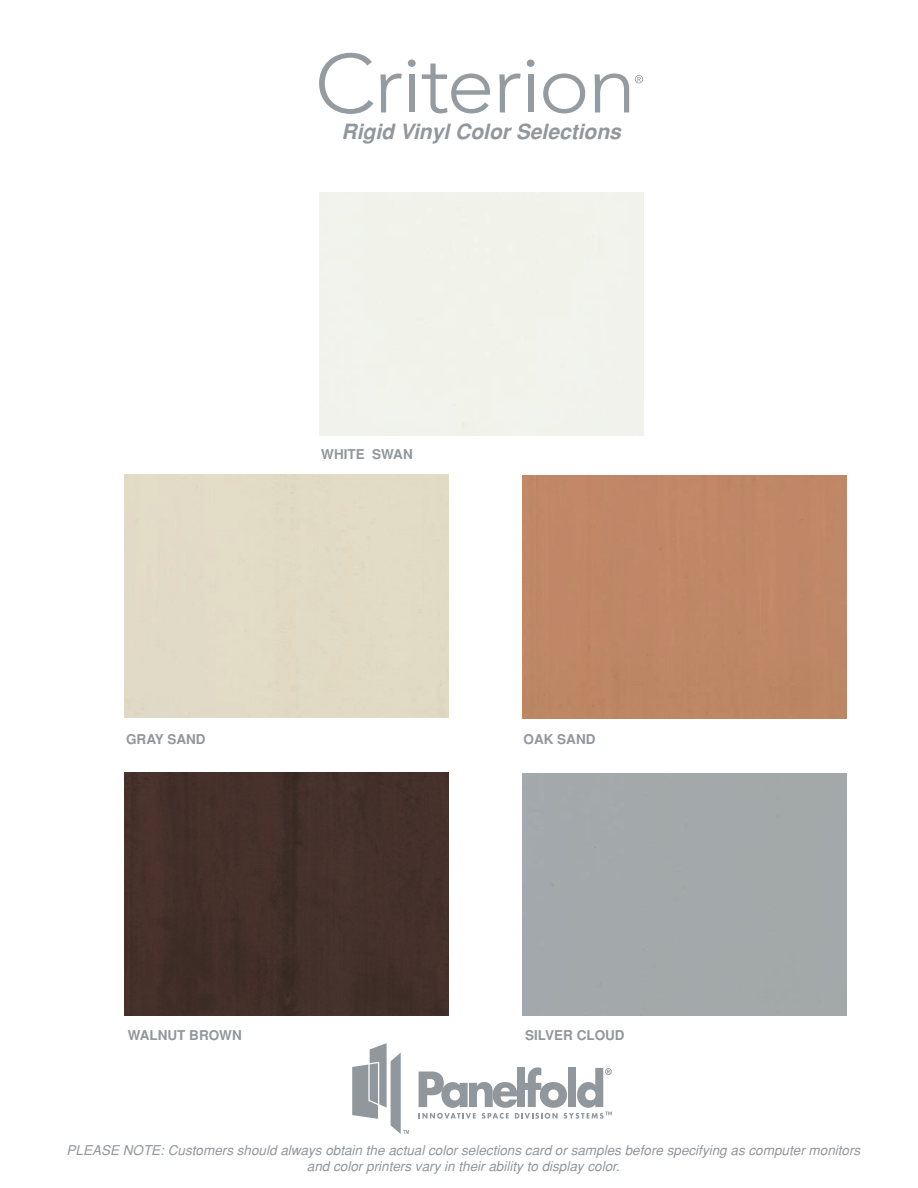
<style>
.page{position:relative;width:918px;height:1188px;background:#fff}
.page>*{position:absolute;margin:0;border:0;box-sizing:border-box;transform-origin:0 0}
.t1{font:italic 700 21px "Helvetica";color:#90979d}
.t2{font:italic 13.5px/16.2px "Helvetica";color:#90979d;text-align:center}
.t3{font:700 13.5px "Helvetica";color:#90979d}
</style>
<div class="page">
<svg style="left:419px;top:1067px;width:193px;height:52px"></svg>
<svg style="left:352px;top:1043px;width:57px;height:91px"></svg>
<div style="left:523px;top:476px;width:324px;height:243px;background:#be8767"></div>
<div style="left:125px;top:773px;width:324px;height:243px;background:#44302a"></div>
<svg style="left:635px;top:75px;width:8px;height:8px"></svg>
<svg style="left:319px;top:53px;width:55px;height:60px"></svg>
<svg style="left:380px;top:73px;width:22px;height:39px"></svg>
<div style="left:408px;top:60px;width:8px;height:7px;background:#959ca1;border-radius:50%"></div>
<div style="left:409px;top:74px;width:5px;height:38px;background:#959ca1"></div>
<svg style="left:422px;top:64px;width:68px;height:49px"></svg>
<svg style="left:499px;top:73px;width:22px;height:39px"></svg>
<div style="left:527px;top:60px;width:8px;height:7px;background:#959ca1;border-radius:50%"></div>
<div style="left:528px;top:74px;width:5px;height:38px;background:#959ca1"></div>
<svg style="left:543px;top:73px;width:42px;height:40px"></svg>
<svg style="left:595px;top:73px;width:34px;height:39px"></svg>
<h1 class="t1" style="left:342px;top:119px;width:281px">Rigid Vinyl Color Selections</h1>
<p class="t3" style="left:321px;top:446px;width:93px">WHITE SWAN</p>
<p class="t3" style="left:126px;top:732px;width:81px">GRAY SAND</p>
<p class="t3" style="left:524px;top:732px;width:73px">OAK SAND</p>
<p class="t3" style="left:128px;top:1027px;width:115px">WALNUT BROWN</p>
<p class="t3" style="left:525px;top:1027px;width:101px">SILVER CLOUD</p>
<p class="t2" style="left:67px;top:1142px;width:795px">PLEASE NOTE: Customers should always obtain the actual color selections card or samples before specifying as computer monitors and color printers vary in their ability to display color.</p>
</div>
